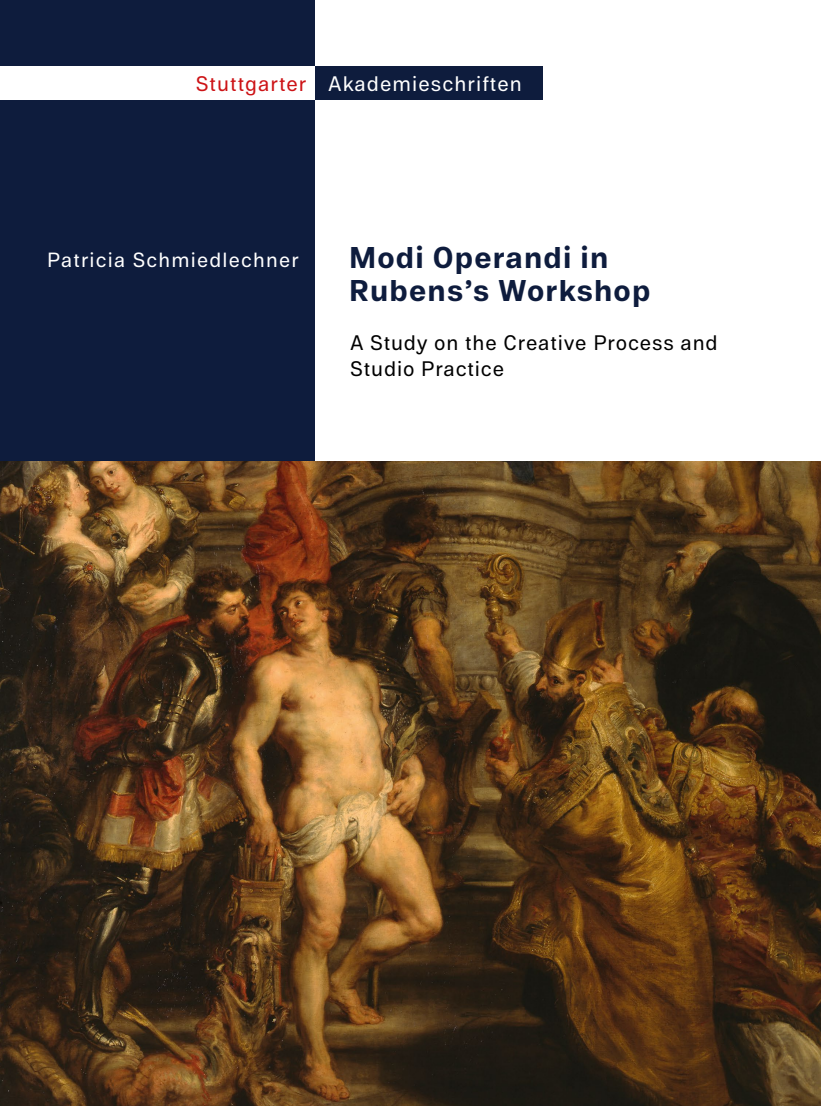
<style>
.page{position:relative;width:821px;height:1106px;background:#fff}
.page>*{position:absolute;margin:0;border:0;box-sizing:border-box;transform-origin:0 0}
.Titel{font:700 30px/33px "ABK Stuttgart";letter-spacing:.04em;color:#0e1c3d}
.Untertitel{font:21px/25.5px "ABK Stuttgart";letter-spacing:.04em;color:#000}
.t1{font:21px "ABK Stuttgart";letter-spacing:.05em;color:#fff}
.Autor{font:20.55px "ABK Stuttgart";letter-spacing:.06em;color:#fff}
.s1{color:#cd1316}
</style>
<div class="page">
<div style="left:0;top:0;width:315px;height:1106px;background:#0e1c3d"></div>
<img style="left:0;top:461px;width:821px;height:645px">
<div style="left:0;top:67px;width:315px;height:33px;background:#fff"></div>
<div style="left:315px;top:67px;width:228px;height:33px;background:#0e1c3d"></div>
<p class="t1" style="left:196px;top:70px;width:328px"><span class="s1">Stuttgarter</span> Akademieschriften</p>
<p class="Autor" style="left:47px;top:246px;width:253px">Patricia Schmiedlechner</p>
<p class="Titel" style="left:349px;top:242px;width:303px">Modi Operandi in<br>Rubens’s Workshop</p>
<p class="Untertitel" style="left:350px;top:330px;width:369px">A Study on the Creative Process and<br>Studio Practice</p>
</div>
